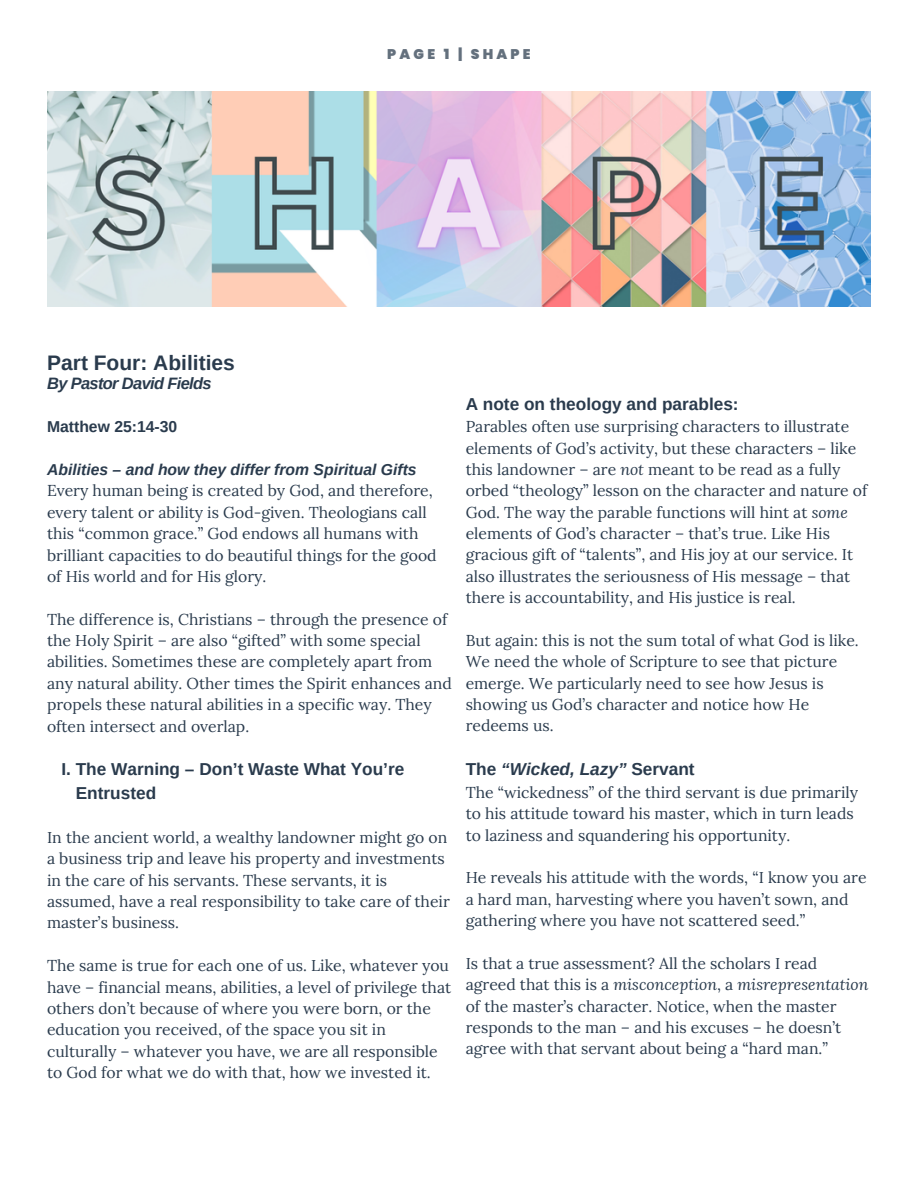
<style>
.page{position:relative;width:918px;height:1188px;background:#fff}
.page>*{position:absolute;margin:0;border:0;box-sizing:border-box;transform-origin:0 0}
.t1{font:700 21px "Arimo";color:#2a3b4d}
.t2{font:700 17.25px/23.7px "Arimo";color:#2a3b4d}
.t3{font:italic 700 17.25px "Arimo";color:#2a3b4d}
.t4{font:italic 700 16.5px "Arimo";letter-spacing:-.04em;color:#2a3b4d}
.t5{font:15.75px/21.3px "Lora";color:#2a3b4d}
.t6{font:700 15.75px "Arimo";color:#2a3b4d}
.t7{font:900 13.95px "Poppins";letter-spacing:.23em;color:#2a3b4d}
.s1{font-family:"Arimo";font-weight:700;font-style:italic}
.s2{font-style:italic}
.s3{font-style:normal}
</style>
<div class="page">
<img style="left:47px;top:93px;width:824px;height:214px">
<h3 class="t1" style="left:47px;top:351px;width:189px">Part Four: Abilities</h3>
<h3 class="t4" style="left:47px;top:374px;width:166px">By Pastor David Fields</h3>
<p class="t7" style="left:387px;top:45px;width:145px">PAGE 1 | SHAPE</p>
<h2 class="t6" style="left:47px;top:418px;width:132px">Matthew 25:14-30</h2>
<h3 class="t5" style="left:47px;top:459px;width:391px"><span class="s1">Abilities – and how they differ from Spiritual Gifts </span>Every human being is created by God, and therefore, every talent or ability is God-given. Theologians call this “common grace.” God endows all humans with brilliant capacities to do beautiful things for the good of His world and for His glory.</h3>
<h3 class="t5" style="left:47px;top:608px;width:406px">The difference is, Christians – through the presence of the Holy Spirit – are also “gifted” with some special abilities. Sometimes these are completely apart from any natural ability. Other times the Spirit enhances and propels these natural abilities in a specific way. They often intersect and overlap.</h3>
<h2 class="t2" style="left:76px;top:758px;width:330px;text-indent:-14px">I. The Warning – Don’t Waste What You’re<br>Entrusted</h2>
<h3 class="t5" style="left:47px;top:827px;width:404px">In the ancient world, a wealthy landowner might go on a business trip and leave his property and investments in the care of his servants. These servants, it is assumed, have a real responsibility to take care of their master’s business.</h3>
<h3 class="t5" style="left:47px;top:955px;width:406px">The same is true for each one of us. Like, whatever you have – financial means, abilities, a level of privilege that others don’t because of where you were born, or the education you received, of the space you sit in culturally – whatever you have, we are all responsible to God for what we do with that, how we invested it.</h3>
<p class="t2" style="left:466px;top:392px;width:275px">A note on theology and parables:</p>
<p class="t5" style="left:466px;top:416px;width:403px">Parables often use surprising characters to illustrate elements of God’s activity, but these characters – like this landowner – are <span class="s2">not</span> meant to be read as a fully orbed “theology” lesson on the character and nature of God. The way the parable functions will hint at <span class="s2">some </span>elements of God’s character – that’s true. Like His gracious gift of “talents”, and His joy at our service. It also illustrates the seriousness of His message – that there is accountability, and His justice is real.</p>
<p class="t5" style="left:466px;top:629px;width:395px">But again: this is not the sum total of what God is like.<br>We need the whole of Scripture to see that picture emerge. We particularly need to see how Jesus is showing us God’s character and notice how He redeems us.</p>
<p class="t3" style="left:466px;top:760px;width:231px"><span class="s3">The</span> “Wicked, Lazy” <span class="s3">Servant</span></p>
<p class="t5" style="left:466px;top:781px;width:394px">The “wickedness” of the third servant is due primarily to his attitude toward his master, which in turn leads to laziness and squandering his opportunity.</p>
<h1 class="t5" style="left:466px;top:867px;width:402px">He reveals his attitude with the words, “I know you are a hard man, harvesting where you haven’t sown, and gathering where you have not scattered seed.”</h1>
<h2 class="t5" style="left:466px;top:952px;width:404px">Is that a true assessment? All the scholars I read agreed that this is a <span class="s2">misconception</span>, a <span class="s2">misrepresentation </span>of the master’s character. Notice, when the master responds to the man – and his excuses – he doesn’t agree with that servant about being a “hard man.”</h2>
</div>
